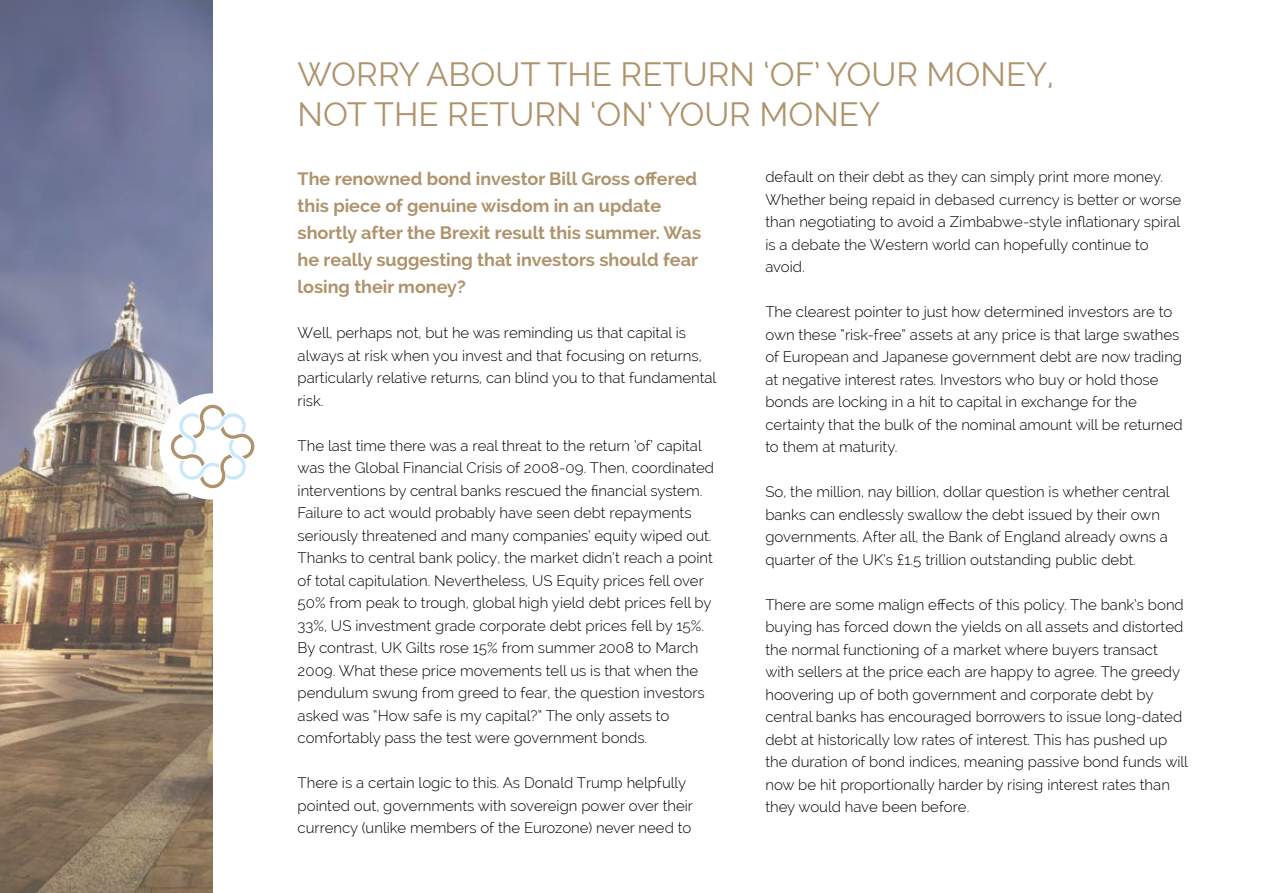
<style>
.page{position:relative;width:1263px;height:893px;background:#fff}
.page>*{position:absolute;margin:0;border:0;box-sizing:border-box;transform-origin:0 0}
.t1{font:33px/39.6px "Raleway";color:#ae936c}
.t2{font:700 18px/27px "Raleway";color:#ae936c}
.t3{font:300 15px/22.5px "Raleway";color:#000}
</style>
<div class="page">
<img style="left:0;top:0;width:213px;height:893px">
<div style="left:159px;top:393px;width:107px;height:107px;background:#fff;border-radius:50%"></div>
<svg style="left:171px;top:405px;width:83px;height:83px"></svg>
<h1 class="t1" style="left:298px;top:55px;width:758px">WORRY ABOUT THE RETURN ‘OF’ YOUR MONEY,<br>NOT THE RETURN ‘ON’ YOUR MONEY</h1>
<p class="t2" style="left:298px;top:165px;width:405px">The renowned bond investor Bill Gross offered this piece of genuine wisdom in an update shortly after the Brexit result this summer. Was he really suggesting that investors should fear losing their money?</p>
<p class="t3" style="left:298px;top:322px;width:420px">Well, perhaps not, but he was reminding us that capital is always at risk when you invest and that focusing on returns, particularly relative returns, can blind you to that fundamental risk.</p>
<p class="t3" style="left:298px;top:434px;width:418px">The last time there was a real threat to the return ‘of’ capital was the Global Financial Crisis of 2008-09. Then, coordinated interventions by central banks rescued the financial system.<br>Failure to act would probably have seen debt repayments seriously threatened and many companies’ equity wiped out.<br>Thanks to central bank policy, the market didn’t reach a point of total capitulation. Nevertheless, US Equity prices fell over 50% from peak to trough, global high yield debt prices fell by 33%, US investment grade corporate debt prices fell by 15%.<br>By contrast, UK Gilts rose 15% from summer 2008 to March 2009. What these price movements tell us is that when the pendulum swung from greed to fear, the question investors asked was “How safe is my capital?” The only assets to comfortably pass the test were government bonds.</p>
<p class="t3" style="left:298px;top:772px;width:397px">There is a certain logic to this. As Donald Trump helpfully pointed out, governments with sovereign power over their currency (unlike members of the Eurozone) never need to</p>
<p class="t3" style="left:765px;top:166px;width:417px">default on their debt as they can simply print more money.<br>Whether being repaid in debased currency is better or worse than negotiating to avoid a Zimbabwe-style inflationary spiral is a debate the Western world can hopefully continue to avoid.</p>
<p class="t3" style="left:765px;top:301px;width:419px">The clearest pointer to just how determined investors are to own these “risk-free” assets at any price is that large swathes of European and Japanese government debt are now trading at negative interest rates. Investors who buy or hold those bonds are locking in a hit to capital in exchange for the certainty that the bulk of the nominal amount will be returned to them at maturity.</p>
<p class="t3" style="left:765px;top:481px;width:406px">So, the million, nay billion, dollar question is whether central banks can endlessly swallow the debt issued by their own governments. After all, the Bank of England already owns a quarter of the UK’s £1.5 trillion outstanding public debt.</p>
<p class="t3" style="left:765px;top:593px;width:424px">There are some malign effects of this policy. The bank’s bond buying has forced down the yields on all assets and distorted the normal functioning of a market where buyers transact with sellers at the price each are happy to agree. The greedy hoovering up of both government and corporate debt by central banks has encouraged borrowers to issue long-dated debt at historically low rates of interest. This has pushed up the duration of bond indices, meaning passive bond funds will now be hit proportionally harder by rising interest rates than they would have been before.</p>
</div>
